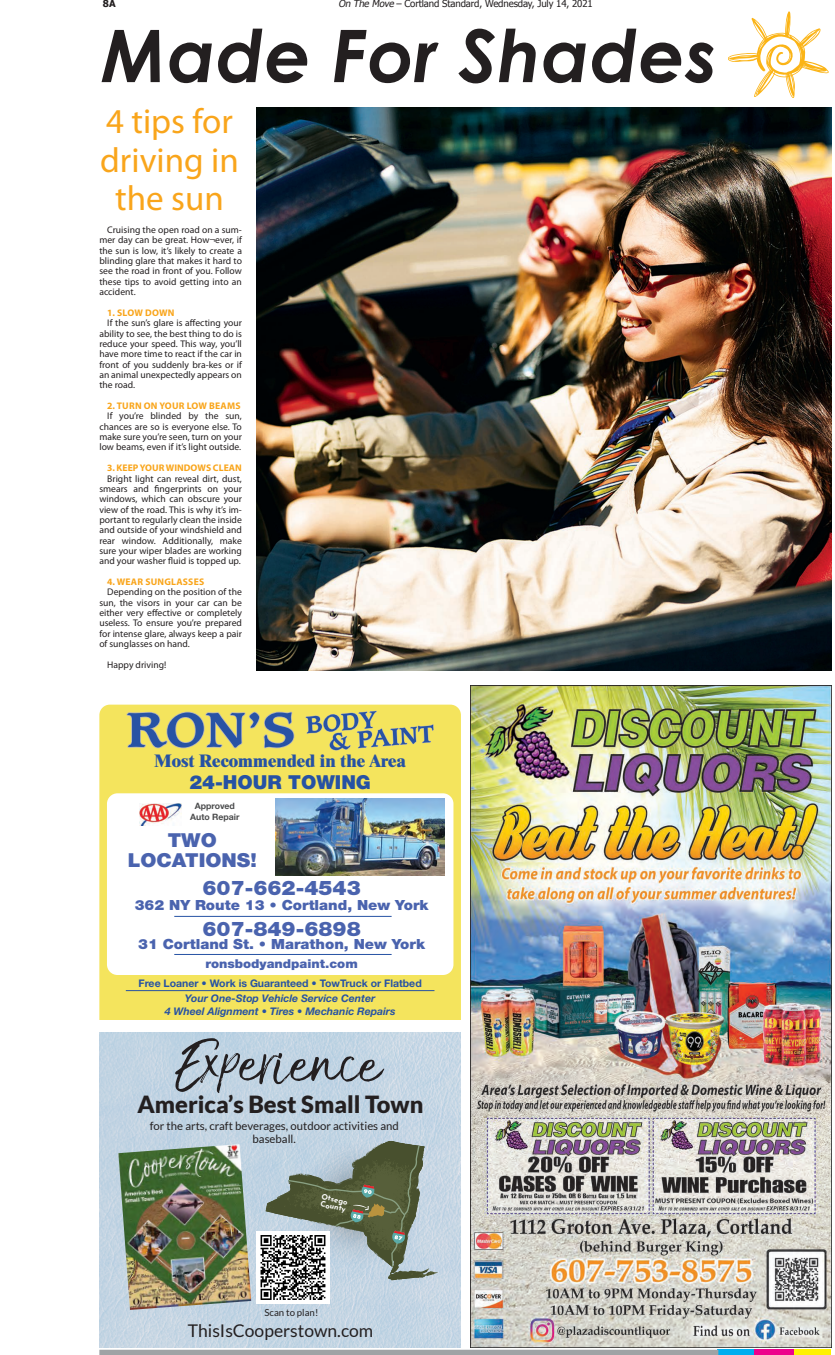
<style>
.page{position:relative;width:835px;height:1355px;background:#fff}
.page>*{position:absolute;margin:0;border:0;box-sizing:border-box;transform-origin:0 0}
.t1{font:78.75px "The Braggest Demo";color:#231f20}
.H_24pt{font:italic 700 72.62px "Century Gothic";letter-spacing:.01em;color:#231f20}
.T_body_copy{font:35px/38.5px "Myriad Pro";color:#f9a51b;text-align:center}
.t2{font:900 23.62px "Lato";color:#231f20}
.t3{font:900 20.12px "Helvetica Neue LT Std";color:#4a63ae;scale:1.05 1}
.t4{font:900 19.25px "Helvetica Neue LT Std";color:#2652a4}
.t5{font:900 19.25px/19.9px "Helvetica Neue LT Std";color:#4a63ae;text-align:center;scale:1.05 1}
.t6{font:800 17.5px "Times LT Std";color:#2652a4}
.t7{font:17.5px "Lato";color:#231f20}
.t8{font:900 14px "Helvetica Neue LT Std";color:#4a63ae;scale:1.05 1}
.t9{font:900 12.25px "Helvetica Neue LT Std";color:#4a63ae;scale:1.05 1}
.t10{font:11.38px/13.7px "Lato";color:#231f20;text-align:center}
.t11{font:700 10.5px/15.4px "Helvetica Neue LT Std";color:#2652a4;text-align:center}
.t12{font:italic 700 10.5px "Helvetica Neue LT Std";color:#2652a4}
.T_body_copy-2{font:9.62px/10.3px "Myriad Pro";color:#231f20;text-align:justify}
.T_body_copy-3{font:700 9.62px "Myriad Pro";letter-spacing:.015em;color:#f9a51b}
.t13{font:9.62px "Tahoma";letter-spacing:-.01em;color:#231f20}
.t14{font:9.62px "Lato";color:#231f20}
.t15{font:700 9.62px "Tahoma";color:#231f20}
.t16{font:700 8.75px/10.8px "Helvetica Neue LT Std";color:#4b4c4d;text-align:center}
.t17{font:700 7.61px/7.4px "Josefin Sans";color:#fff}
.s1{font-style:italic}
</style>
<div class="page">
<div style="left:754px;top:1349px;width:40px;height:5px;background:#ed028c"></div>
<div style="left:794px;top:1349px;width:37px;height:5px;background:#fff101"></div>
<div style="left:717px;top:1349px;width:37px;height:5px;background:#00aeef"></div>
<div style="left:99px;top:1349px;width:619px;height:5px;background:#9fa3a5"></div>
<img style="left:470px;top:685px;width:362px;height:662px">
<svg style="left:99px;top:1032px;width:362px;height:315px;background:#c3d4e3"></svg>
<svg style="left:266px;top:1140px;width:172px;height:140px;background:#8b988f"></svg>
<img style="left:118px;top:1144px;width:133px;height:165px">
<img style="left:256px;top:1231px;width:73px;height:72px">
<div style="left:99px;top:704px;width:362px;height:315px;background:#f4e45d"></div>
<div style="left:107px;top:793px;width:346px;height:182px;background:#fff;border-radius:10px"></div>
<svg style="left:126px;top:711px;width:168px;height:37px;background:#9da582"></svg>
<svg style="left:305px;top:710px;width:129px;height:40px;background:#c0bf73"></svg>
<img style="left:139px;top:803px;width:43px;height:23px">
<img style="left:275px;top:798px;width:170px;height:77px">
<hr style="left:126px;top:990px;width:308px;height:1px;background:#2652a4">
<hr style="left:174px;top:954px;width:218px;height:1px;background:#2652a4">
<hr style="left:174px;top:916px;width:218px;height:1px;background:#2652a4">
<img style="left:257px;top:108px;width:575px;height:563px">
<svg style="left:728px;top:11px;width:100px;height:87px"></svg>
<p class="t15" style="left:103px;top:-3px;width:14px">8A</p>
<p class="t13" style="left:338px;top:-3px;width:256px"><span class="s1">On The Move</span> – Cortland Standard, Wednesday, July 14, 2021</p>
<p class="H_24pt" style="left:102px;top:9px;width:617px">Made For Shades</p>
<p class="T_body_copy" style="left:100px;top:101px;width:140px">4 tips for driving in the sun</p>
<p class="T_body_copy-2" style="left:99px;top:224px;width:144px;text-indent:8px">Cruising the open road on a sum&shy;mer day can be great. How¬ever, if the sun is low, it’s likely to create a blinding glare that makes it hard to see the road in front of you. Follow these tips to avoid getting into an accident.</p>
<p class="T_body_copy-3" style="left:107px;top:306px;width:69px">1. SLOW DOWN</p>
<p class="T_body_copy-2" style="left:99px;top:318px;width:144px;text-indent:8px">If the sun’s glare is affecting your ability to see, the best thing to do is reduce your speed. This way, you’ll have more time to react if the car in front of you suddenly bra-kes or if an animal unexpectedly appears on the road.</p>
<p class="T_body_copy-3" style="left:107px;top:399px;width:134px">2. TURN ON YOUR LOW BEAMS</p>
<p class="T_body_copy-2" style="left:99px;top:411px;width:144px;text-indent:8px">If you’re blinded by the sun, chances are so is everyone else. To make sure you’re seen, turn on your low beams, even if it’s light outside.</p>
<p class="T_body_copy-3" style="left:107px;top:461px;width:136px">3. KEEP YOUR WINDOWS CLEAN</p>
<p class="T_body_copy-2" style="left:99px;top:473px;width:144px;text-indent:8px">Bright light can reveal dirt, dust, smears and fingerprints on your windows, which can obscure your view of the road. This is why it’s im&shy;portant to regularly clean the inside and outside of your windshield and rear window. Additionally, make sure your wiper blades are working and your washer fluid is topped up.</p>
<p class="T_body_copy-3" style="left:107px;top:575px;width:98px">4. WEAR SUNGLASSES</p>
<p class="T_body_copy-2" style="left:99px;top:587px;width:144px;text-indent:8px">Depending on the position of the sun, the visors in your car can be either very effective or completely useless. To ensure you’re prepared for intense glare, always keep a pair of sunglasses on hand.</p>
<p class="T_body_copy-2" style="left:107px;top:659px;width:61px">Happy driving!</p>
<p class="t6" style="left:155px;top:750px;width:253px">Most Recommended in the Area</p>
<p class="t4" style="left:189px;top:770px;width:183px">24-HOUR TOWING</p>
<p class="t16" style="left:190px;top:800px;width:51px">Approved<br>Auto Repair</p>
<p class="t5" style="left:128px;top:830px;width:124px">TWO<br>LOCATIONS!</p>
<p class="t3" style="left:202px;top:876px;width:152px">607-662-4543</p>
<p class="t8" style="left:135px;top:896px;width:281px">362 NY Route 13 • Cortland, New York</p>
<p class="t3" style="left:202px;top:916px;width:152px">607-849-6898</p>
<p class="t8" style="left:138px;top:936px;width:275px">31 Cortland St. • Marathon, New York</p>
<p class="t9" style="left:205px;top:956px;width:146px">ronsbodyandpaint.com</p>
<p class="t11" style="left:139px;top:975px;width:285px">Free Loaner • Work is Guaranteed • TowTruck or Flatbed<br><span class="s1">Your One-Stop Vehicle Service Center</span></p>
<p class="t12" style="left:165px;top:1004px;width:232px">4 Wheel Alignment • Tires • Mechanic Repairs</p>
<p class="t1" style="left:176px;top:1026px;width:208px;rotate:1deg">Experience</p>
<p class="t2" style="left:137px;top:1090px;width:287px">America’s Best Small Town</p>
<p class="t10" style="left:150px;top:1118px;width:251px">for the arts, craft beverages, outdoor activities and baseball.</p>
<p class="t17" style="left:323px;top:1191px;width:28px;rotate:11deg">Otsego<br>County</p>
<p class="t14" style="left:264px;top:1307px;width:55px">Scan to plan!</p>
<p class="t7" style="left:188px;top:1320px;width:187px">ThisIsCooperstown.com</p>
</div>
